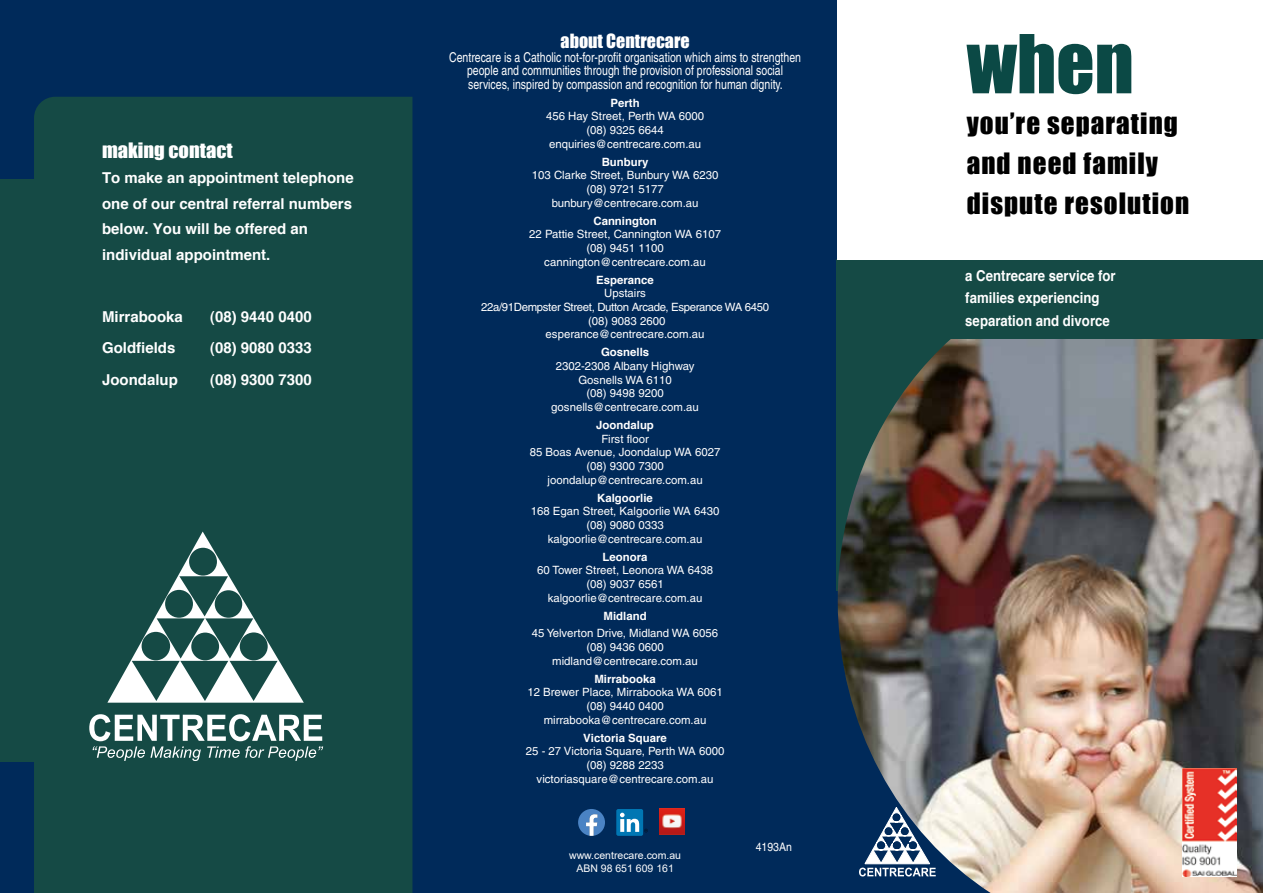
<style>
.page{position:relative;width:1263px;height:893px;background:#fff}
.page>*{position:absolute;margin:0;border:0;box-sizing:border-box;transform-origin:0 0}
.t1{font:75px "Impact";color:#0b4945}
.t2{font:27px/40.2px "Impact";letter-spacing:.04em;color:#000}
.t3{font:19.5px "Impact";color:#fff;scale:1.05 1}
.t4{font:18px "Impact";color:#fff}
.t5{font:700 15px/25.5px "Helvetica";color:#fff}
.t6{font:700 15px/22.5px "Helvetica";color:#fff;scale:.88 1}
.t7{font:13.5px/13.5px "Helvetica";color:#fff;text-align:center;scale:.78 1}
.t8{font:11.7px "Helvetica";color:#fff;scale:.89 1}
.t9{font:11.4px/13.6px "Helvetica";color:#fff;text-align:center}
.t10{font:700 11.4px "Helvetica";color:#fff}
.t11{font:11.4px/13.6px "Helvetica";letter-spacing:-.03em;color:#fff;text-align:center}
.t12{font:10.5px/12.6px "Arial";color:#fff;text-align:center}
</style>
<div class="page">
<div style="left:0;top:0;width:838px;height:893px;background:#002a5a"></div>
<div style="left:616px;top:809px;width:27px;height:27px;background:#0076b3;border-radius:2px"></div>
<svg style="left:620px;top:813px;width:28px;height:19px"></svg>
<svg style="left:578px;top:809px;width:27px;height:27px"></svg>
<img style="left:659px;top:809px;width:26px;height:26px">
<img style="left:838px;top:260px;width:425px;height:633px">
<div style="left:872px;top:260px;width:391px;height:79px;background:#154a45"></div>
<svg style="left:859px;top:807px;width:77px;height:69px"></svg>
<img style="left:1182px;top:768px;width:54px;height:108px">
<div style="left:0;top:180px;width:39px;height:582px;background:#154a45"></div>
<div style="left:34px;top:97px;width:378px;height:796px;background:#154a45"></div>
<svg style="left:107px;top:531px;width:197px;height:172px"></svg>
<svg style="left:89px;top:714px;width:234px;height:47px"></svg>
<h3 class="t3" style="left:102px;top:135px;width:126px">making contact</h3>
<h3 class="t5" style="left:102px;top:165px;width:253px">To make an appointment telephone one of our central referral numbers below. You will be offered an individual appointment.</h3>
<h3 class="t5" style="left:102px;top:304px;width:82px">Mirrabooka</h3>
<h3 class="t5" style="left:210px;top:304px;width:103px">(08) 9440 0400</h3>
<h3 class="t5" style="left:102px;top:335px;width:75px">Goldfields</h3>
<h3 class="t5" style="left:210px;top:335px;width:103px">(08) 9080 0333</h3>
<h3 class="t5" style="left:102px;top:366px;width:77px">Joondalup</h3>
<h3 class="t5" style="left:210px;top:366px;width:103px">(08) 9300 7300</h3>
<h3 class="t4" style="left:561px;top:27px;width:131px">about Centrecare</h3>
<p class="t7" style="left:449px;top:50px;width:453px">Centrecare is a Catholic not-for-profit organisation which aims to strengthen people and communities through the provision of professional social services, inspired by compassion and recognition for human dignity.</p>
<p class="t10" style="left:610px;top:95px;width:31px">Perth</p>
<p class="t9" style="left:546px;top:110px;width:160px">456 Hay Street, Perth WA 6000 (08) 9325 6644 enquiries@centrecare.com.au</p>
<p class="t10" style="left:602px;top:154px;width:48px">Bunbury</p>
<p class="t9" style="left:532px;top:168px;width:188px">103 Clarke Street, Bunbury WA 6230 (08) 9721 5177 bunbury@centrecare.com.au</p>
<p class="t10" style="left:593px;top:213px;width:65px">Cannington</p>
<p class="t9" style="left:529px;top:227px;width:193px">22 Pattie Street, Cannington WA 6107 (08) 9451 1100 cannington@centrecare.com.au</p>
<p class="t10" style="left:596px;top:272px;width:59px">Esperance</p>
<p class="t11" style="left:481px;top:286px;width:290px">Upstairs<br>22a/91Dempster Street, Dutton Arcade, Esperance WA 6450 (08) 9083 2600<br>esperance@centrecare.com.au</p>
<p class="t10" style="left:601px;top:345px;width:50px">Gosnells</p>
<p class="t9" style="left:551px;top:359px;width:149px">2302-2308 Albany Highway<br>Gosnells WA 6110<br>(08) 9498 9200 gosnells@centrecare.com.au</p>
<p class="t10" style="left:596px;top:418px;width:59px">Joondalup</p>
<p class="t9" style="left:530px;top:432px;width:192px">First floor<br>85 Boas Avenue, Joondalup WA 6027 (08) 9300 7300 joondalup@centrecare.com.au</p>
<p class="t10" style="left:597px;top:490px;width:57px">Kalgoorlie</p>
<p class="t9" style="left:531px;top:504px;width:190px">168 Egan Street, Kalgoorlie WA 6430 (08) 9080 0333 kalgoorlie@centrecare.com.au</p>
<p class="t10" style="left:603px;top:549px;width:46px">Leonora</p>
<p class="t9" style="left:537px;top:563px;width:177px">60 Tower Street, Leonora WA 6438 (08) 9037 6561 kalgoorlie@centrecare.com.au</p>
<p class="t10" style="left:604px;top:608px;width:45px">Midland</p>
<p class="t9" style="left:532px;top:627px;width:188px">45 Yelverton Drive, Midland WA 6056 (08) 9436 0600 midland@centrecare.com.au</p>
<p class="t10" style="left:594px;top:672px;width:63px">Mirrabooka</p>
<p class="t9" style="left:527px;top:686px;width:197px">12 Brewer Place, Mirrabooka WA 6061 (08) 9440 0400 mirrabooka@centrecare.com.au</p>
<p class="t10" style="left:583px;top:730px;width:85px">Victoria Square</p>
<p class="t9" style="left:526px;top:745px;width:200px">25 - 27 Victoria Square, Perth WA 6000 (08) 9288 2233 victoriasquare@centrecare.com.au</p>
<p class="t12" style="left:569px;top:849px;width:114px">www.centrecare.com.au<br>ABN 98 651 609 161</p>
<p class="t8" style="left:756px;top:840px;width:42px">4193An</p>
<h1 class="t1" style="left:967px;top:6px;width:169px">when</h1>
<h2 class="t2" style="left:967px;top:102px;width:224px">you’re separating and need family dispute resolution</h2>
<h3 class="t6" style="left:965px;top:264px;width:172px">a Centrecare service for families experiencing separation and divorce</h3>
</div>
